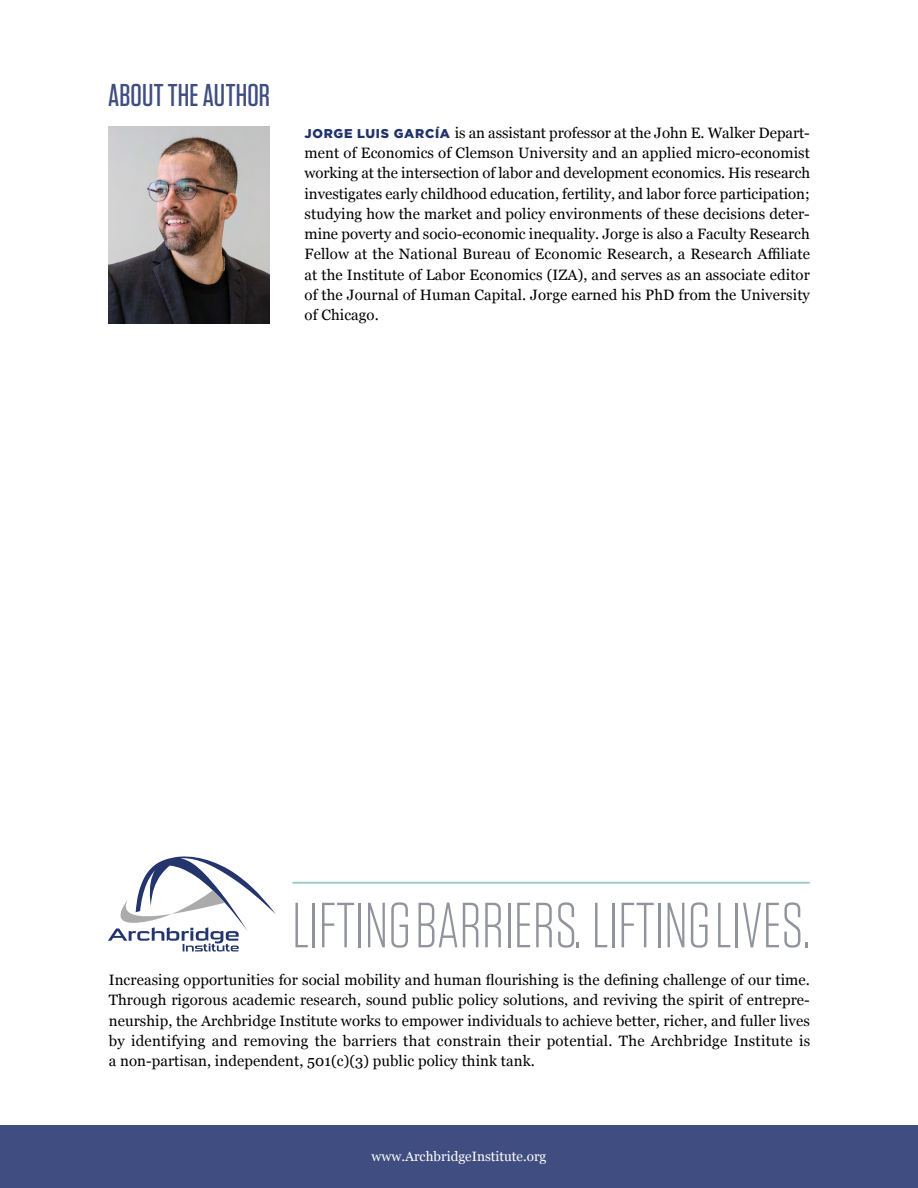
<style>
.page{position:relative;width:918px;height:1188px;background:#fff}
.page>*{position:absolute;margin:0;border:0;box-sizing:border-box;transform-origin:0 0}
.t1{font:300 63.6px "Tungsten";color:#92949d}
.t2{font:500 31.5px "Tungsten";letter-spacing:.005em;color:#404d80}
.t3{font:15px/20.2px "Georgia";letter-spacing:.005em;color:#000;text-align:justify}
.t4{font:13.5px "Georgia";color:#fff}
.s1{font-family:"Gotham";font-weight:900;font-size:12.75px;color:#22336c}
</style>
<div class="page">
<div style="left:0;top:1125px;width:918px;height:63px;background:#404d80"></div>
<svg style="left:108px;top:856px;width:167px;height:96px"></svg>
<hr style="left:293px;top:882px;width:516px;height:2px;background:#94c9c5">
<img style="left:108px;top:127px;width:162px;height:197px">
<h2 class="t2" style="left:108px;top:79px;width:164px">ABOUT THE AUTHOR</h2>
<p class="t3" style="left:305px;top:122px;width:507px"><span class="s1">JORGE LUIS GARCÍA</span> is an assistant professor at the John E. Walker Depart&shy;ment of Economics of Clemson University and an applied micro-economist working at the intersection of labor and development economics. His research investigates early childhood education, fertility, and labor force participation; studying how the market and policy environments of these decisions deter&shy;mine poverty and socio-economic inequality. Jorge is also a Faculty Research Fellow at the National Bureau of Economic Research, a Research Affiliate at the Institute of Labor Economics (IZA), and serves as an associate editor of the Journal of Human Capital. Jorge earned his PhD from the University of Chicago.</p>
<h1 class="t1" style="left:292px;top:893px;width:519px">LIFTING BARRIERS. LIFTING LIVES.</h1>
<p class="t3" style="left:109px;top:969px;width:703px">Increasing opportunities for social mobility and human flourishing is the defining challenge of our time.<br>Through rigorous academic research, sound public policy solutions, and reviving the spirit of entrepre&shy;neurship, the Archbridge Institute works to empower individuals to achieve better, richer, and fuller lives by identifying and removing the barriers that constrain their potential. The Archbridge Institute is a non-partisan, independent, 501(c)(3) public policy think tank.</p>
<p class="t4" style="left:372px;top:1146px;width:176px">www.ArchbridgeInstitute.org</p>
</div>
